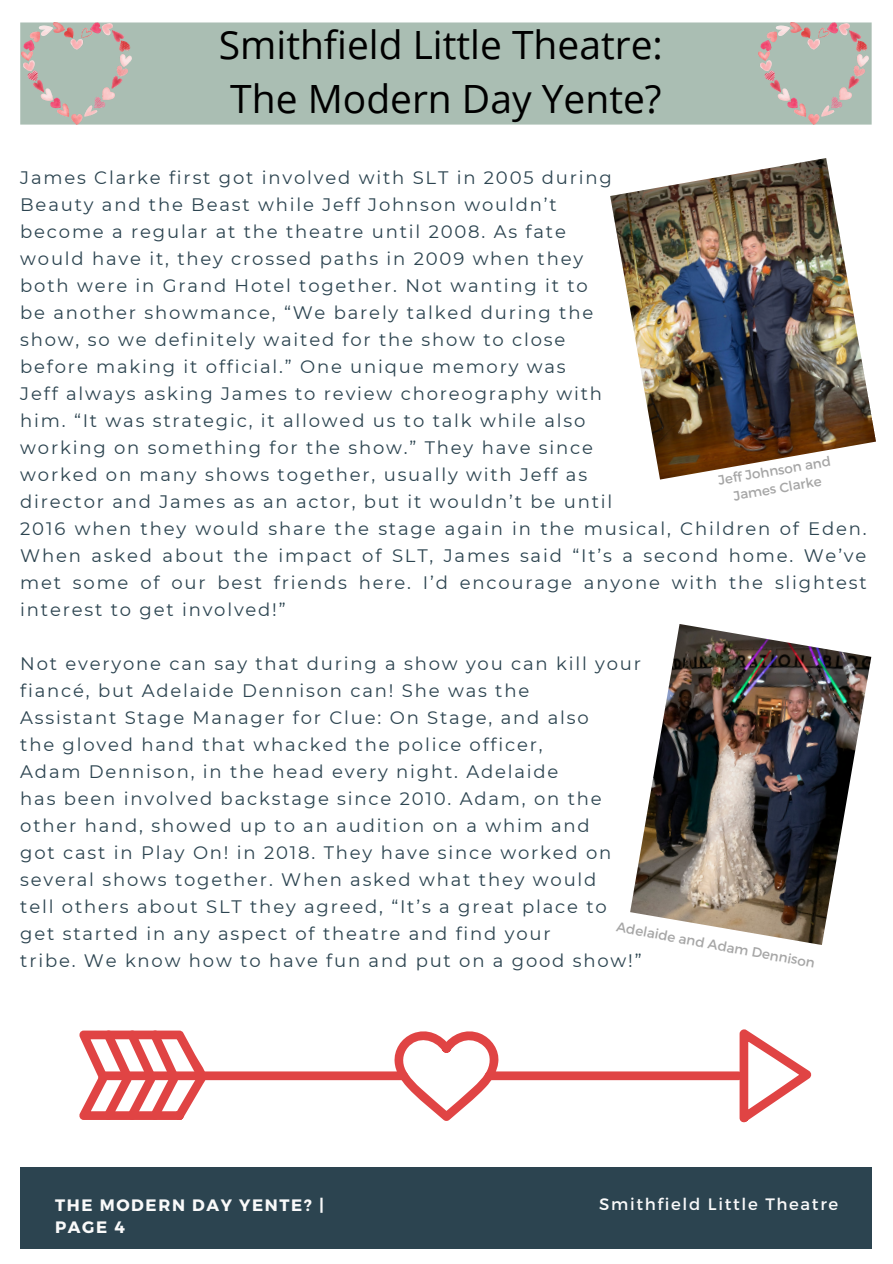
<style>
.page{position:relative;width:893px;height:1264px;background:#fff}
.page>*{position:absolute;margin:0;border:0;box-sizing:border-box;transform-origin:0 0}
.t1{font:39px/54px "Open Sans";color:#000}
.t2{font:18px/27px "Montserrat";letter-spacing:.1em;color:#2c4450}
.t3{font:700 16.5px/22.5px "Montserrat";letter-spacing:.1em;color:#fafafa}
.t4{font:16.5px "Montserrat";letter-spacing:.1em;color:#fafafa}
.t5{font:13.5px/18px "Montserrat";color:#a6a6a6;text-align:center}
</style>
<div class="page">
<div style="left:20px;top:1167px;width:851px;height:81px;background:#2c4450"></div>
<div style="left:20px;top:22px;width:851px;height:103px;background:#aabeb3"></div>
<img style="left:21px;top:22px;width:111px;height:103px">
<img style="left:758px;top:22px;width:110px;height:103px">
<img style="left:610px;top:158px;width:265px;height:321px">
<img style="left:630px;top:624px;width:241px;height:321px">
<svg style="left:79px;top:1029px;width:732px;height:94px"></svg>
<h1 class="t1" style="left:219px;top:17px;width:445px">Smithfield Little Theatre:<br>The Modern Day Yente?</h1>
<p class="t2" style="left:20px;top:164px;width:848px">James Clarke first got involved with SLT in 2005 during<br>Beauty and the Beast while Jeff Johnson wouldn’t<br>become a regular at the theatre until 2008. As fate<br>would have it, they crossed paths in 2009 when they<br>both were in Grand Hotel together. Not wanting it to<br>be another showmance, “We barely talked during the<br>show, so we definitely waited for the show to close<br>before making it official.” One unique memory was<br>Jeff always asking James to review choreography with<br>him. “It was strategic, it allowed us to talk while also<br>working on something for the show.” They have since<br>worked on many shows together, usually with Jeff as<br>director and James as an actor, but it wouldn’t be until<br>2016 when they would share the stage again in the musical, Children of Eden.<br>When asked about the impact of SLT, James said “It’s a second home. We’ve met some of our best friends here. I’d encourage anyone with the slightest interest to get involved!”</p>
<p class="t2" style="left:20px;top:650px;width:623px">Not everyone can say that during a show you can kill your fiancé, but Adelaide Dennison can! She was the<br>Assistant Stage Manager for Clue: On Stage, and also<br>the gloved hand that whacked the police officer,<br>Adam Dennison, in the head every night. Adelaide<br>has been involved backstage since 2010. Adam, on the other hand, showed up to an audition on a whim and<br>got cast in Play On! in 2018. They have since worked on several shows together. When asked what they would<br>tell others about SLT they agreed, “It’s a great place to get started in any aspect of theatre and find your<br>tribe. We know how to have fun and put on a good show!”</p>
<p class="t5" style="left:716px;top:471px;width:115px;rotate:-10deg">Jeff Johnson and<br>James Clarke</p>
<p class="t5" style="left:618px;top:917px;width:203px;rotate:10deg">Adelaide and Adam Dennison</p>
<p class="t3" style="left:55px;top:1192px;width:270px">THE MODERN DAY YENTE? |<br>PAGE 4</p>
<p class="t4" style="left:599px;top:1193px;width:240px">Smithfield Little Theatre</p>
</div>
